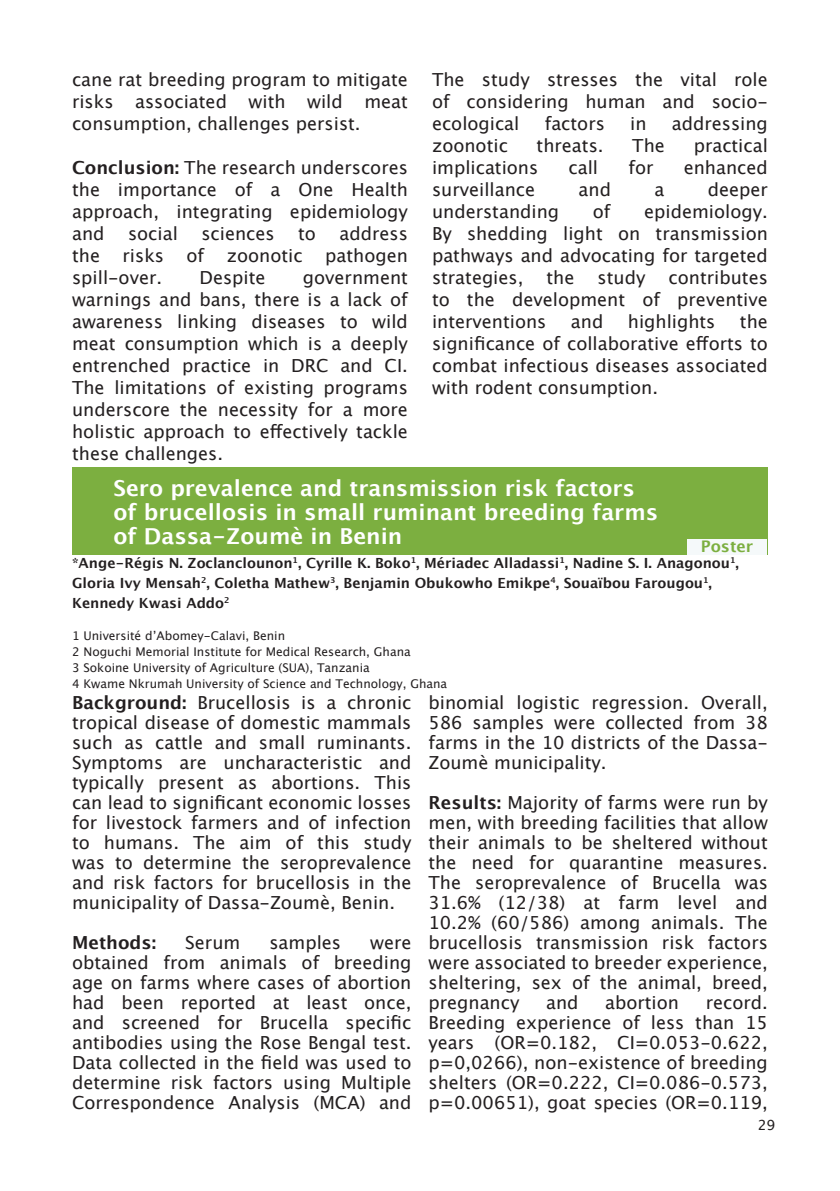
<style>
.page{position:relative;width:840px;height:1191px;background:#fff}
.page>*{position:absolute;margin:0;border:0;box-sizing:border-box;transform-origin:0 0}
.t1{font:700 22px "Lucida Grande";color:#fff}
.t2{font:18px/20px "Lucida Grande";color:#231f20;text-align:justify}
.t3{font:700 18px "Lucida Grande";color:#231f20}
.t4{font:700 16px "Lucida Grande";color:#7caf40}
.t5{font:700 14px/20px "Lucida Grande";color:#231f20}
.t6{font:14px "Lucida Grande";color:#231f20}
.t7{font:12px "Lucida Grande";color:#231f20}
.s1{font-weight:700}
</style>
<div class="page">
<div style="left:72px;top:467px;width:695px;height:88px;background:#7caf40"></div>
<div style="left:687px;top:540px;width:79px;height:15px;background:#f5f9fa"></div>
<p class="t2" style="left:72px;top:69px;width:337px;line-height:22px">cane rat breeding program to mitigate risks associated with wild meat consumption, challenges persist.</p>
<p class="t2" style="left:72px;top:157px;width:337px;line-height:22px"><span class="s1">Conclusion:</span> The research underscores the importance of a One Health approach, integrating epidemiology and</p>
<p class="t2" style="left:128px;top:224px;width:51px">social</p>
<p class="t2" style="left:201px;top:224px;width:75px">sciences</p>
<p class="t2" style="left:298px;top:224px;width:19px">to</p>
<p class="t2" style="left:339px;top:224px;width:70px">address</p>
<p class="t2" style="left:72px;top:246px;width:29px">the</p>
<p class="t2" style="left:122px;top:246px;width:43px">risks</p>
<p class="t2" style="left:186px;top:246px;width:19px">of</p>
<p class="t2" style="left:227px;top:246px;width:77px">zoonotic</p>
<p class="t2" style="left:325px;top:246px;width:84px">pathogen</p>
<p class="t2" style="left:72px;top:268px;width:91px">spill-over.</p>
<p class="t2" style="left:199px;top:268px;width:67px">Despite</p>
<p class="t2" style="left:72px;top:267px;width:337px;line-height:22px;text-indent:231px">government warnings and bans, there is a lack of awareness linking diseases to wild meat consumption which is a deeply entrenched practice in DRC and CI.<br>The limitations of existing programs underscore the necessity for a more holistic approach to effectively tackle these challenges.</p>
<p class="t2" style="left:432px;top:69px;width:337px;line-height:22px">The study stresses the vital role of considering human and socio&shy;ecological</p>
<p class="t2" style="left:544px;top:114px;width:62px">factors</p>
<p class="t2" style="left:629px;top:114px;width:18px">in</p>
<p class="t2" style="left:671px;top:114px;width:97px">addressing</p>
<p class="t2" style="left:432px;top:136px;width:77px">zoonotic</p>
<p class="t2" style="left:536px;top:136px;width:68px">threats.</p>
<p class="t2" style="left:632px;top:136px;width:34px">The</p>
<p class="t2" style="left:693px;top:136px;width:76px">practical</p>
<p class="t2" style="left:432px;top:158px;width:108px">implications</p>
<p class="t2" style="left:568px;top:158px;width:31px">call</p>
<p class="t2" style="left:628px;top:158px;width:27px">for</p>
<p class="t2" style="left:683px;top:158px;width:86px">enhanced</p>
<p class="t2" style="left:432px;top:180px;width:105px">surveillance</p>
<p class="t2" style="left:578px;top:180px;width:34px">and</p>
<p class="t2" style="left:654px;top:180px;width:11px">a</p>
<p class="t2" style="left:707px;top:180px;width:62px">deeper</p>
<p class="t2" style="left:432px;top:202px;width:129px">understanding</p>
<p class="t2" style="left:592px;top:202px;width:19px">of</p>
<p class="t2" style="left:432px;top:201px;width:337px;line-height:22px;text-indent:212px">epidemiology.<br>By shedding light on transmission pathways and advocating for targeted strategies,</p>
<p class="t2" style="left:432px;top:267px;width:337px;line-height:22px;text-indent:236px">contributes to the development of preventive interventions</p>
<p class="t2" style="left:546px;top:268px;width:29px">the</p>
<p class="t2" style="left:597px;top:268px;width:49px">study</p>
<p class="t2" style="left:432px;top:311px;width:337px;line-height:22px;text-indent:308px">the significance of collaborative efforts to combat infectious diseases associated with rodent consumption.</p>
<p class="t2" style="left:570px;top:312px;width:34px">and</p>
<p class="t2" style="left:627px;top:312px;width:89px">highlights</p>
<p class="t1" style="left:113px;top:470px;width:522px">Sero prevalence and transmission risk factors</p>
<p class="t1" style="left:113px;top:494px;width:546px">of brucellosis in small ruminant breeding farms</p>
<p class="t1" style="left:113px;top:518px;width:290px">of Dassa-Zoumè in Benin</p>
<p class="t4" style="left:700px;top:534px;width:54px">Poster</p>
<p class="t5" style="left:72px;top:553px;width:668px">*Ange-Régis N. Zoclanclounon<sup>1</sup>, Cyrille K. Boko<sup>1</sup>, Mériadec Alladassi<sup>1</sup>, Nadine S. I. Anagonou<sup>1</sup>,<br>Gloria Ivy Mensah<sup>2</sup>, Coletha Mathew<sup>3</sup>, Benjamin Obukowho Emikpe<sup>4</sup>, Souaïbou Farougou<sup>1</sup>,<br>Kennedy Kwasi Addo<sup>2</sup></p>
<p class="t7" style="left:72px;top:629px;width:214px">1 Université d’Abomey-Calavi, Benin</p>
<p class="t7" style="left:72px;top:645px;width:340px">2 Noguchi Memorial Institute for Medical Research, Ghana</p>
<p class="t7" style="left:72px;top:661px;width:299px">3 Sokoine University of Agriculture (SUA), Tanzania</p>
<p class="t7" style="left:72px;top:677px;width:376px">4 Kwame Nkrumah University of Science and Technology, Ghana</p>
<p class="t2" style="left:72px;top:693px;width:341px"><span class="s1">Background:</span> Brucellosis is a chronic tropical disease of domestic mammals such as cattle and small ruminants.<br>Symptoms are uncharacteristic and typically present as abortions. This can lead to significant economic losses for livestock farmers and of infection to humans. The aim of this study was to determine the seroprevalence and risk factors for brucellosis in the municipality of Dassa-Zoumè, Benin.</p>
<p class="t3" style="left:72px;top:928px;width:86px">Methods:</p>
<p class="t2" style="left:185px;top:933px;width:57px">Serum</p>
<p class="t2" style="left:269px;top:933px;width:73px">samples</p>
<p class="t2" style="left:72px;top:933px;width:341px;text-indent:298px">were obtained from animals of breeding age on farms where cases of abortion had been reported at least once, and screened for Brucella specific antibodies using the Rose Bengal test.<br>Data collected in the field was used to determine risk factors using Multiple Correspondence Analysis (MCA) and</p>
<p class="t2" style="left:428px;top:693px;width:341px">binomial logistic regression. Overall, 586 samples were collected from 38 farms in the 10 districts of the Dassa-Zoumè municipality.</p>
<p class="t2" style="left:428px;top:793px;width:341px"><span class="s1">Results:</span> Majority of farms were run by men, with breeding facilities that allow their animals to be sheltered without the need for quarantine measures.<br>The seroprevalence of Brucella was 31.6% (12/38) at farm level and 10.2% (60/586) among animals. The brucellosis transmission risk factors were associated to breeder experience, sheltering, sex of the animal, breed, pregnancy</p>
<p class="t2" style="left:428px;top:993px;width:341px;text-indent:277px">record.<br>Breeding experience of less than 15 years (OR=0.182, CI=0.053-0.622, p=0,0266), non-existence of breeding shelters (OR=0.222, CI=0.086-0.573, p=0.00651), goat species (OR=0.119,</p>
<p class="t2" style="left:545px;top:993px;width:34px">and</p>
<p class="t2" style="left:605px;top:993px;width:75px">abortion</p>
<p class="t6" style="left:757px;top:1116px;width:19px">29</p>
</div>
